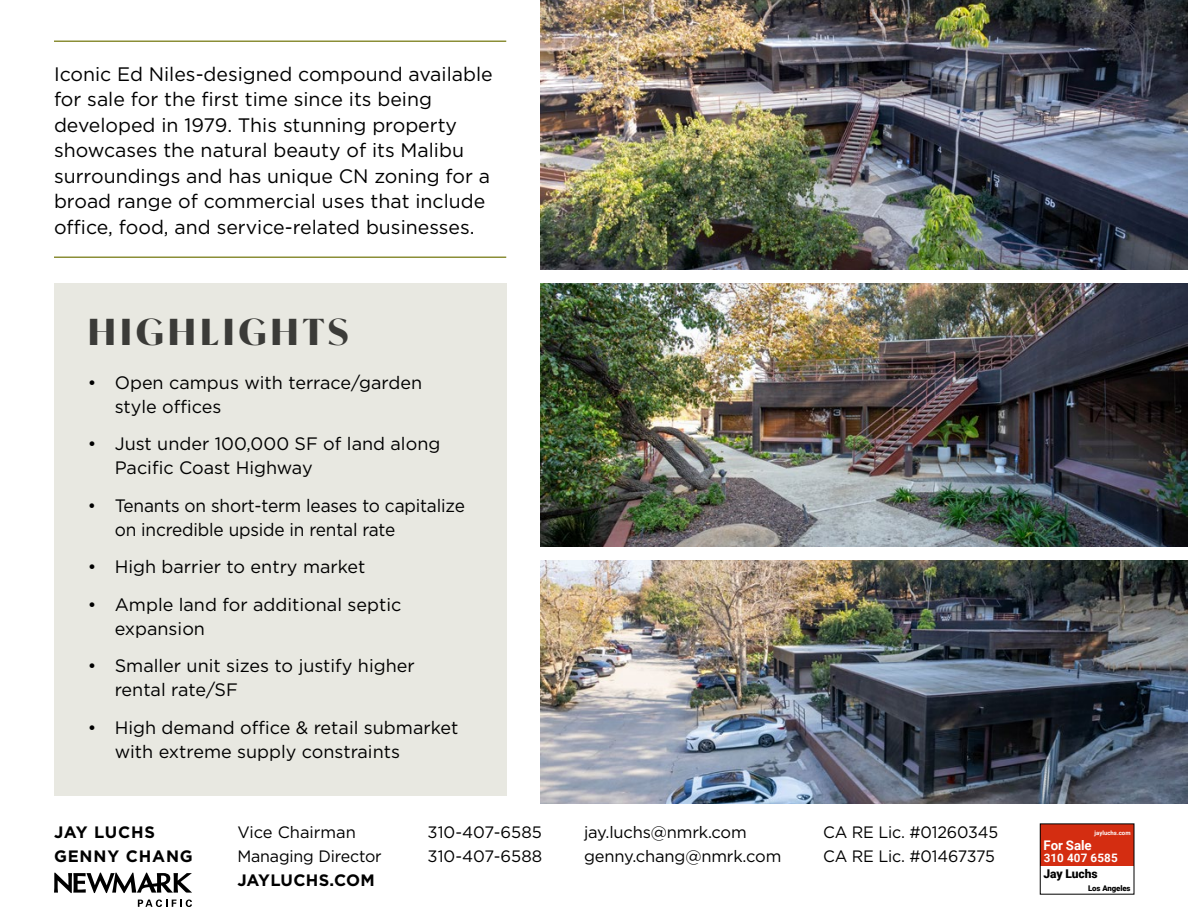
<style>
.page{position:relative;width:1188px;height:918px;background:#fff}
.page>*{position:absolute;margin:0;border:0;box-sizing:border-box;transform-origin:0 0}
.t1{font:100 36px "Ivy Mode VF";letter-spacing:.11em;color:#3b3b38}
.t2{font:19.5px/25.5px "Gotham";color:#000}
.t3{font:18px/24px "Gotham";color:#000}
.t4{font:18px/24px "Gotham";color:#000;scale:.96 1}
.t5{font:16.5px/23.7px "Gotham";letter-spacing:-.01em;color:#000}
.t6{font:700 16.5px/23.7px "Gotham";letter-spacing:.05em;color:#000}
.t7{font:700 16.5px "Gotham";letter-spacing:.03em;color:#000}
.t8{font:700 13.35px "Roboto";letter-spacing:-.01em;color:#fff}
.t9{font:900 12px "Roboto";letter-spacing:-.01em;color:#000}
.t10{font:700 11.7px "Roboto";letter-spacing:.01em;color:#fff}
.t11{font:900 7.8px "Roboto";letter-spacing:-.01em;color:#000}
.t12{font:700 6px "Roboto";color:#fff}
</style>
<div class="page">
<div style="left:1040px;top:824px;width:94px;height:41px;background:#d42d11"></div>
<svg style="left:54px;top:873px;width:138px;height:20px"></svg>
<svg style="left:138px;top:900px;width:54px;height:7px"></svg>
<div style="left:54px;top:284px;width:452px;height:512px;background:#e8e8e1"></div>
<img style="left:540px;top:284px;width:648px;height:263px">
<img style="left:540px;top:560px;width:648px;height:243px">
<img style="left:540px;top:0;width:648px;height:270px">
<hr style="left:54px;top:40px;width:452px;height:2px;background:#8b8e36">
<hr style="left:54px;top:256px;width:452px;height:2px;background:#8b8e36">
<p class="t2" style="left:54px;top:60px;width:440px">Iconic Ed Niles-designed compound available for sale for the first time since its being developed in 1979. This stunning property showcases the natural beauty of its Malibu surroundings and has unique CN zoning for a broad range of commercial uses that include office, food, and service-related businesses.</p>
<h1 class="t1" style="left:88px;top:307px;width:262px">HIGHLIGHTS</h1>
<p class="t3" style="left:115px;top:370px;width:309px;text-indent:-27px">• Open campus with terrace/garden style offices</p>
<p class="t3" style="left:115px;top:431px;width:327px;text-indent:-27px">• Just under 100,000 SF of land along<br>Pacific Coast Highway</p>
<p class="t4" style="left:115px;top:493px;width:366px;text-indent:-27px">• Tenants on short-term leases to capitalize on incredible upside in rental rate</p>
<p class="t3" style="left:88px;top:554px;width:279px">• High barrier to entry market</p>
<p class="t3" style="left:115px;top:592px;width:288px;text-indent:-27px">• Ample land for additional septic expansion</p>
<p class="t3" style="left:115px;top:653px;width:302px;text-indent:-27px">• Smaller unit sizes to justify higher rental rate/SF</p>
<p class="t3" style="left:115px;top:715px;width:345px;text-indent:-27px">• High demand office &amp; retail submarket with extreme supply constraints</p>
<p class="t6" style="left:54px;top:821px;width:140px">JAY LUCHS<br>GENNY CHANG</p>
<p class="t5" style="left:237px;top:820px;width:146px">Vice Chairman<br>Managing Director</p>
<p class="t5" style="left:428px;top:820px;width:116px">310-407-6585<br>310-407-6588</p>
<p class="t5" style="left:584px;top:820px;width:199px">jay.luchs@nmrk.com genny.chang@nmrk.com</p>
<p class="t5" style="left:823px;top:820px;width:177px">CA RE Lic. #01260345<br>CA RE Lic. #01467375</p>
<p class="t12" style="left:1095px;top:829px;width:37px">jayluchs.com</p>
<p class="t8" style="left:1044px;top:836px;width:49px">For Sale</p>
<p class="t9" style="left:1044px;top:865px;width:55px">Jay Luchs</p>
<p class="t11" style="left:1088px;top:882px;width:44px">Los Angeles</p>
<p class="t10" style="left:1044px;top:849px;width:76px">310 407 6585</p>
<p class="t7" style="left:237px;top:869px;width:139px">JAYLUCHS.COM</p>
</div>
